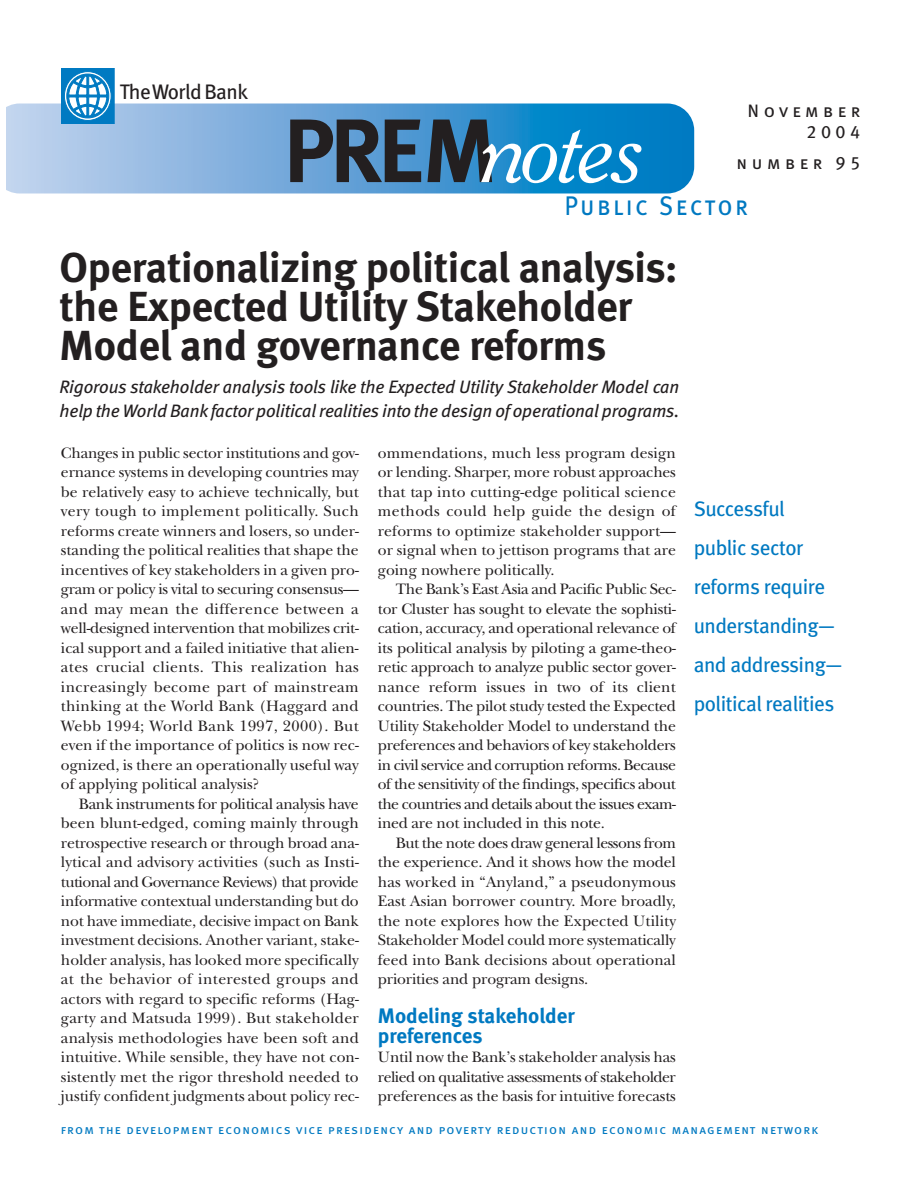
<style>
.page{position:relative;width:918px;height:1188px;background:#fff}
.page>*{position:absolute;margin:0;border:0;box-sizing:border-box;transform-origin:0 0}
.t1{font:italic 78px "Clearface LT";letter-spacing:-.05em;color:#fff}
.t2{font:700 42px/39px "Meta";letter-spacing:-.005em;color:#231f20}
.t3{font:27px "Meta Book LF Caps";letter-spacing:.1em;color:#0079c1;scale:.9 1}
.t4{font:21px/39px "Meta Book LF";letter-spacing:-.02em;color:#0079c1}
.t5{font:700 21px/19.5px "Meta";color:#0079c1}
.t6{font:21px "Meta Book LF";letter-spacing:-.025em;color:#231f20}
.t7{font:italic 18px/24px "Meta Book LF";letter-spacing:-.01em;color:#231f20}
.t8{font:18px/21.6px "Meta Book LF Caps";letter-spacing:.25em;color:#231f20;text-align:right}
.t9{font:15.75px/19.5px "New Baskerville LT";letter-spacing:-.005em;color:#231f20;text-align:justify}
.t10{font:12.75px "Meta Book LF Caps";letter-spacing:.1em;color:#0079c1}
.s1{font-family:"Meta";font-weight:700;font-style:normal;font-size:90px;color:#231f20}
</style>
<div class="page">
<svg style="left:7px;top:104px;width:687px;height:90px;background:#5aa2d6"></svg>
<div style="left:61px;top:68px;width:53px;height:56px;background:#007ac2"></div>
<svg style="left:64px;top:72px;width:47px;height:48px"></svg>
<div style="left:64px;top:71px;width:47px;height:50px;border:1px solid #007ac2;border-radius:50%"></div>
<div style="left:67px;top:74px;width:42px;height:44px;border:1px solid #007ac2;border-radius:50%"></div>
<svg style="left:68px;top:76px;width:39px;height:40px"></svg>
<h3 class="t6" style="left:120px;top:83px;width:130px">TheWorld Bank</h3>
<p class="t8" style="left:748px;top:100px;width:114px">November<br>2004</p>
<p class="t8" style="left:737px;top:152px;width:125px">number 95</p>
<h3 class="t3" style="left:564px;top:190px;width:205px">Public Sector</h3>
<h1 class="t1" style="left:284px;top:126px;width:362px"><span class="s1">PREM</span>notes</h1>
<h2 class="t2" style="left:60px;top:251px;width:620px">Operationalizing political analysis: the Expected Utility Stakeholder<br>Model and governance reforms</h2>
<p class="t7" style="left:60px;top:376px;width:621px">Rigorous stakeholder analysis tools like the Expected Utility Stakeholder Model can help the World Bank factor political realities into the design of operational programs.</p>
<p class="t9" style="left:61px;top:444px;width:299px">Changes in public sector institutions and gov&shy;ernance systems in developing countries may be relatively easy to achieve technically, but very tough to implement politically. Such reforms create winners and losers, so under&shy;standing the political realities that shape the incentives of key stakeholders in a given pro&shy;gram or policy is vital to securing consensus— and may mean the difference between a well-designed intervention that mobilizes crit&shy;ical support and a failed initiative that alien&shy;ates crucial clients. This realization has increasingly become part of mainstream thinking at the World Bank (Haggard and Webb 1994; World Bank 1997, 2000). But even if the importance of politics is now rec&shy;ognized, is there an operationally useful way of applying political analysis?</p>
<p class="t9" style="left:61px;top:795px;width:299px;text-indent:18px">Bank instruments for political analysis have been blunt-edged, coming mainly through retrospective research or through broad ana&shy;lytical and advisory activities (such as Insti&shy;tutional and Governance Reviews) that provide informative contextual understanding but do not have immediate, decisive impact on Bank investment decisions. Another variant, stake&shy;holder analysis, has looked more specifically at the behavior of interested groups and actors with regard to specific reforms (Hag&shy;garty and Matsuda 1999). But stakeholder analysis methodologies have been soft and intuitive. While sensible, they have not con&shy;sistently met the rigor threshold needed to justify confident judgments about policy rec-</p>
<p class="t9" style="left:378px;top:444px;width:300px">ommendations, much less program design or lending. Sharper, more robust approaches that tap into cutting-edge political science methods could help guide the design of reforms to optimize stakeholder support— or signal when to jettison programs that are going nowhere politically.</p>
<p class="t9" style="left:378px;top:581px;width:300px;text-indent:18px">The Bank’s East Asia and Pacific Public Sec&shy;tor Cluster has sought to elevate the sophisti&shy;cation, accuracy, and operational relevance of its political analysis by piloting a game-theo&shy;retic approach to analyze public sector gover&shy;nance reform issues in two of its client countries. The pilot study tested the Expected Utility Stakeholder Model to understand the preferences and behaviors of key stakeholders in civil service and corruption reforms. Because of the sensitivity of the findings, specifics about the countries and details about the issues exam&shy;ined are not included in this note.</p>
<p class="t9" style="left:378px;top:834px;width:300px;text-indent:18px">But the note does draw general lessons from the experience. And it shows how the model has worked in “Anyland,” a pseudonymous East Asian borrower country. More broadly, the note explores how the Expected Utility Stakeholder Model could more systematically feed into Bank decisions about operational priorities and program designs.</p>
<h3 class="t5" style="left:378px;top:1008px;width:198px">Modeling stakeholder preferences</h3>
<p class="t9" style="left:378px;top:1049px;width:300px">Until now the Bank’s stakeholder analysis has relied on qualitative assessments of stakeholder preferences as the basis for intuitive forecasts</p>
<h3 class="t4" style="left:694px;top:491px;width:150px">Successful public sector reforms require understanding— and addressing— political realities</h3>
<p class="t10" style="left:61px;top:1123px;width:759px">from the development economics vice presidency and poverty reduction and economic management network</p>
</div>
